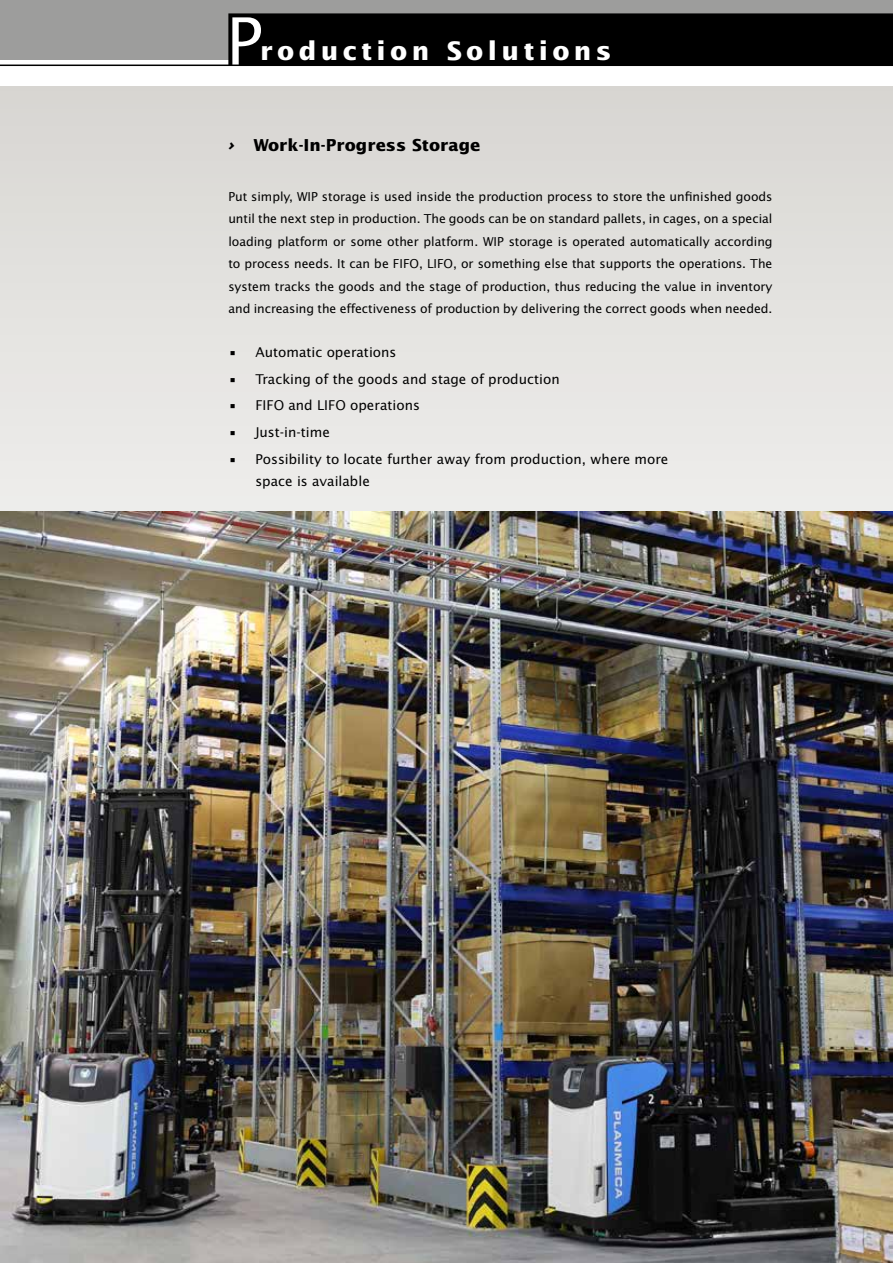
<style>
.page{position:relative;width:893px;height:1263px;background:#fff}
.page>*{position:absolute;margin:0;border:0;box-sizing:border-box;transform-origin:0 0}
.t1{font:66.75px "Lucida Sans Std";color:#fff}
.t2{font:700 25.5px "Lucida Sans Std";letter-spacing:.17em;color:#fff}
.t3{font:700 16.5px "Lucida Sans Std";color:#000}
.t4{font:13.5px/22.5px "Lucida Sans Std";color:#000}
.t5{font:12.3px/22.5px "Lucida Sans Std";letter-spacing:-.005em;color:#000;text-align:justify}
.s1{font-style:italic}
</style>
<div class="page">
<div style="left:0;top:86px;width:893px;height:1110px;background:#e3e2df"></div>
<div style="left:0;top:0;width:893px;height:60px;background:#9d9d9c"></div>
<div style="left:228px;top:13px;width:665px;height:52px;background:#000"></div>
<hr style="left:0;top:65px;width:893px;height:1px;background:#000">
<img style="left:0;top:511px;width:893px;height:752px">
<h1 class="t1" style="left:227px;top:3px;width:38px">P</h1>
<h2 class="t2" style="left:260px;top:36px;width:353px">roduction Solutions</h2>
<h3 class="t3" style="left:228px;top:135px;width:254px"><span class="s1">›</span> Work-In-Progress Storage</h3>
<p class="t5" style="left:228px;top:185px;width:546px">Put simply, WIP storage is used inside the production process to store the unfinished goods until the next step in production. The goods can be on standard pallets, in cages, on a special loading platform or some other platform. WIP storage is operated automatically according to process needs. It can be FIFO, LIFO, or something else that supports the operations. The system tracks the goods and the stage of production, thus reducing the value in inventory and increasing the effectiveness of production by delivering the correct goods when needed.</p>
<p class="t4" style="left:228px;top:341px;width:170px">• Automatic operations</p>
<p class="t4" style="left:228px;top:368px;width:333px">• Tracking of the goods and stage of production</p>
<p class="t4" style="left:228px;top:395px;width:193px">• FIFO and LIFO operations</p>
<p class="t4" style="left:228px;top:421px;width:103px">• Just-in-time</p>
<p class="t4" style="left:255px;top:448px;width:414px;text-indent:-27px">• Possibility to locate further away from production, where more space is available</p>
</div>
